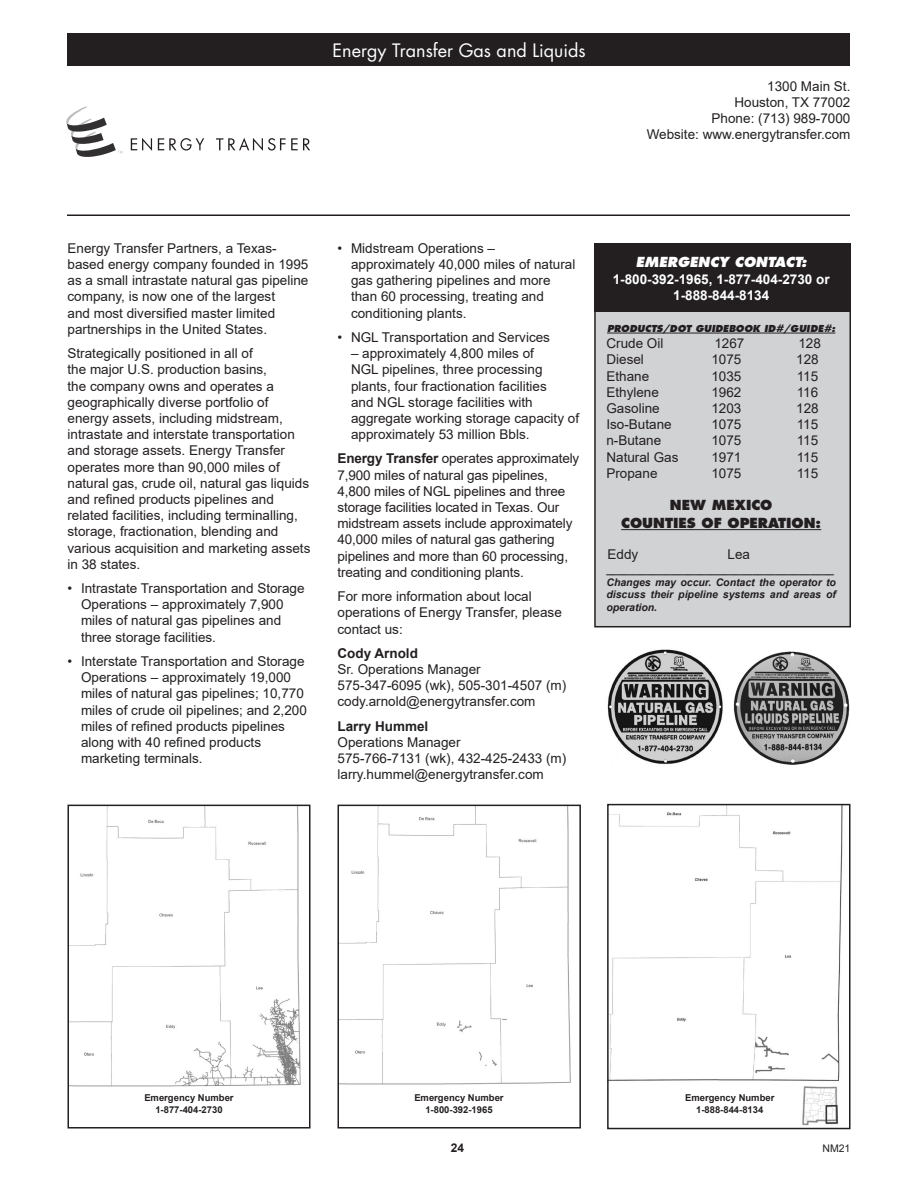
<style>
.page{position:relative;width:918px;height:1188px;background:#fff}
.page>*{position:absolute;margin:0;border:0;box-sizing:border-box;transform-origin:0 0}
.t1{font:18px "Futura";color:#fff}
.t2{font:13.5px/16.2px "Arial";color:#231f20}
.t3{font:700 13.5px "Arial";color:#fff}
.t4{font:800 13.5px "Futura";color:#231f20}
.t5{font:700 13.5px "Arial";color:#231f20}
.t6{font:italic 800 13.5px "Futura";color:#fff}
.t7{font:700 12px "Arial";color:#231f20}
.t8{font:italic 700 10.5px/12.6px "Arial";color:#231f20;text-align:justify}
.t9{font:10.5px "Arial";color:#231f20}
.t10{font:700 9.45px "Arial";color:#231f20}
.t11{font:italic 800 9.3px "Futura";color:#231f20}
.s1{font-weight:700}
</style>
<div class="page">
<img style="left:610px;top:807px;width:233px;height:319px">
<div style="left:607px;top:804px;width:243px;height:325px;border:2px solid #231f20"></div>
<div style="left:595px;top:273px;width:255px;height:354px;background:#d1d2d4"></div>
<div style="left:594px;top:272px;width:257px;height:355px;border:2px solid #231f20"></div>
<hr style="left:67px;top:214px;width:783px;height:2px;background:#231f20">
<div style="left:68px;top:34px;width:782px;height:32px;background:#231f20"></div>
<div style="left:594px;top:243px;width:256px;height:68px;background:#231f20"></div>
<hr style="left:607px;top:333px;width:228px;height:1px;background:#231f20">
<hr style="left:621px;top:529px;width:200px;height:1px;background:#231f20">
<svg style="left:131px;top:138px;width:21px;height:13px"></svg>
<svg style="left:158px;top:138px;width:46px;height:13px"></svg>
<svg style="left:216px;top:138px;width:94px;height:13px"></svg>
<svg style="left:66px;top:106px;width:57px;height:51px"></svg>
<img style="left:71px;top:808px;width:230px;height:279px">
<div style="left:68px;top:805px;width:242px;height:324px;border:2px solid #231f20"></div>
<img style="left:341px;top:808px;width:230px;height:277px">
<div style="left:338px;top:805px;width:243px;height:324px;border:2px solid #231f20"></div>
<div style="left:666px;top:1086px;width:119px;height:39px;background:#fff"></div>
<img style="left:733px;top:651px;width:117px;height:114px">
<img style="left:607px;top:649px;width:116px;height:115px">
<p class="t1" style="left:333px;top:39px;width:255px">Energy Transfer Gas and Liquids</p>
<p class="t2" style="left:767px;top:78px;width:85px">1300 Main St.</p>
<p class="t2" style="left:734px;top:94px;width:118px">Houston, TX 77002</p>
<p class="t2" style="left:712px;top:110px;width:140px">Phone: (713) 989-7000</p>
<p class="t2" style="left:647px;top:127px;width:205px">Website: www.energytransfer.com</p>
<p class="t2" style="left:68px;top:240px;width:242px">Energy Transfer Partners, a Texas&shy;based energy company founded in 1995 as a small intrastate natural gas pipeline company, is now one of the largest<br>and most diversified master limited partnerships in the United States.</p>
<p class="t2" style="left:68px;top:345px;width:244px">Strategically positioned in all of<br>the major U.S. production basins,<br>the company owns and operates a geographically diverse portfolio of energy assets, including midstream, intrastate and interstate transportation and storage assets. Energy Transfer operates more than 90,000 miles of natural gas, crude oil, natural gas liquids and refined products pipelines and related facilities, including terminalling, storage, fractionation, blending and various acquisition and marketing assets in 38 states.</p>
<p class="t2" style="left:81px;top:580px;width:225px;text-indent:-14px">• Intrastate Transportation and Storage Operations – approximately 7,900 miles of natural gas pipelines and three storage facilities.</p>
<p class="t2" style="left:81px;top:653px;width:227px;text-indent:-14px">• Interstate Transportation and Storage Operations – approximately 19,000 miles of natural gas pipelines; 10,770 miles of crude oil pipelines; and 2,200 miles of refined products pipelines along with 40 refined products marketing terminals.</p>
<p class="t2" style="left:351px;top:240px;width:226px;text-indent:-14px">• Midstream Operations – approximately 40,000 miles of natural gas gathering pipelines and more than 60 processing, treating and conditioning plants.</p>
<p class="t2" style="left:338px;top:329px;width:214px">• NGL Transportation and Services</p>
<p class="t2" style="left:351px;top:345px;width:230px">– approximately 4,800 miles of<br>NGL pipelines, three processing plants, four fractionation facilities<br>and NGL storage facilities with aggregate working storage capacity of approximately 53 million Bbls.</p>
<p class="t2" style="left:338px;top:451px;width:243px"><span class="s1">Energy Transfer</span> operates approximately 7,900 miles of natural gas pipelines, 4,800 miles of NGL pipelines and three storage facilities located in Texas. Our midstream assets include approximately 40,000 miles of natural gas gathering pipelines and more than 60 processing, treating and conditioning plants.</p>
<p class="t2" style="left:338px;top:588px;width:226px">For more information about local operations of Energy Transfer, please contact us:</p>
<p class="t5" style="left:338px;top:644px;width:82px">Cody Arnold</p>
<p class="t2" style="left:338px;top:661px;width:145px">Sr. Operations Manager</p>
<p class="t2" style="left:338px;top:677px;width:230px">575-347-6095 (wk), 505-301-4507 (m)</p>
<p class="t2" style="left:338px;top:694px;width:200px">cody.arnold@energytransfer.com</p>
<p class="t5" style="left:338px;top:716px;width:92px">Larry Hummel</p>
<p class="t2" style="left:338px;top:734px;width:125px">Operations Manager</p>
<p class="t2" style="left:338px;top:750px;width:230px">575-766-7131 (wk), 432-425-2433 (m)</p>
<p class="t2" style="left:338px;top:766px;width:208px">larry.hummel@energytransfer.com</p>
<p class="t6" style="left:636px;top:254px;width:172px">EMERGENCY CONTACT:</p>
<p class="t3" style="left:613px;top:269px;width:218px">1-800-392-1965, 1-877-404-2730 or</p>
<p class="t3" style="left:673px;top:286px;width:98px">1-888-844-8134</p>
<p class="t11" style="left:607px;top:323px;width:230px">PRODUCTS/DOT GUIDEBOOK ID#/GUIDE#:</p>
<p class="t2" style="left:606px;top:335px;width:59px">Crude Oil</p>
<p class="t2" style="left:714px;top:335px;width:32px">1267</p>
<p class="t2" style="left:798px;top:335px;width:24px">128</p>
<p class="t2" style="left:606px;top:352px;width:39px">Diesel</p>
<p class="t2" style="left:711px;top:352px;width:32px">1075</p>
<p class="t2" style="left:796px;top:352px;width:24px">128</p>
<p class="t2" style="left:606px;top:368px;width:44px">Ethane</p>
<p class="t2" style="left:711px;top:368px;width:32px">1035</p>
<p class="t2" style="left:797px;top:368px;width:23px">115</p>
<p class="t2" style="left:606px;top:384px;width:54px">Ethylene</p>
<p class="t2" style="left:711px;top:384px;width:32px">1962</p>
<p class="t2" style="left:797px;top:384px;width:23px">116</p>
<p class="t2" style="left:606px;top:400px;width:55px">Gasoline</p>
<p class="t2" style="left:711px;top:400px;width:32px">1203</p>
<p class="t2" style="left:796px;top:400px;width:24px">128</p>
<p class="t2" style="left:606px;top:416px;width:67px">Iso-Butane</p>
<p class="t2" style="left:711px;top:416px;width:32px">1075</p>
<p class="t2" style="left:797px;top:416px;width:23px">115</p>
<p class="t2" style="left:606px;top:433px;width:56px">n-Butane</p>
<p class="t2" style="left:711px;top:433px;width:32px">1075</p>
<p class="t2" style="left:797px;top:433px;width:23px">115</p>
<p class="t2" style="left:606px;top:449px;width:74px">Natural Gas</p>
<p class="t2" style="left:711px;top:449px;width:32px">1971</p>
<p class="t2" style="left:797px;top:449px;width:23px">115</p>
<p class="t2" style="left:606px;top:465px;width:53px">Propane</p>
<p class="t2" style="left:711px;top:465px;width:32px">1075</p>
<p class="t2" style="left:797px;top:465px;width:23px">115</p>
<p class="t4" style="left:670px;top:497px;width:104px">NEW MEXICO</p>
<p class="t4" style="left:621px;top:515px;width:202px">COUNTIES OF OPERATION:</p>
<p class="t2" style="left:608px;top:546px;width:32px">Eddy</p>
<p class="t2" style="left:728px;top:546px;width:24px">Lea</p>
<p class="t8" style="left:606px;top:564px;width:229px">_______________________________________</p>
<p class="t8" style="left:606px;top:576px;width:231px">Changes may occur. Contact the operator to discuss their pipeline systems and areas of operation.</p>
<p class="t10" style="left:144px;top:1091px;width:91px">Emergency Number</p>
<p class="t10" style="left:155px;top:1103px;width:69px">1-877-404-2730</p>
<p class="t10" style="left:414px;top:1091px;width:91px">Emergency Number</p>
<p class="t10" style="left:425px;top:1103px;width:69px">1-800-392-1965</p>
<p class="t10" style="left:685px;top:1091px;width:91px">Emergency Number</p>
<p class="t10" style="left:696px;top:1103px;width:69px">1-888-844-8134</p>
<p class="t7" style="left:451px;top:1139px;width:15px">24</p>
<p class="t9" style="left:822px;top:1141px;width:30px">NM21</p>
</div>
